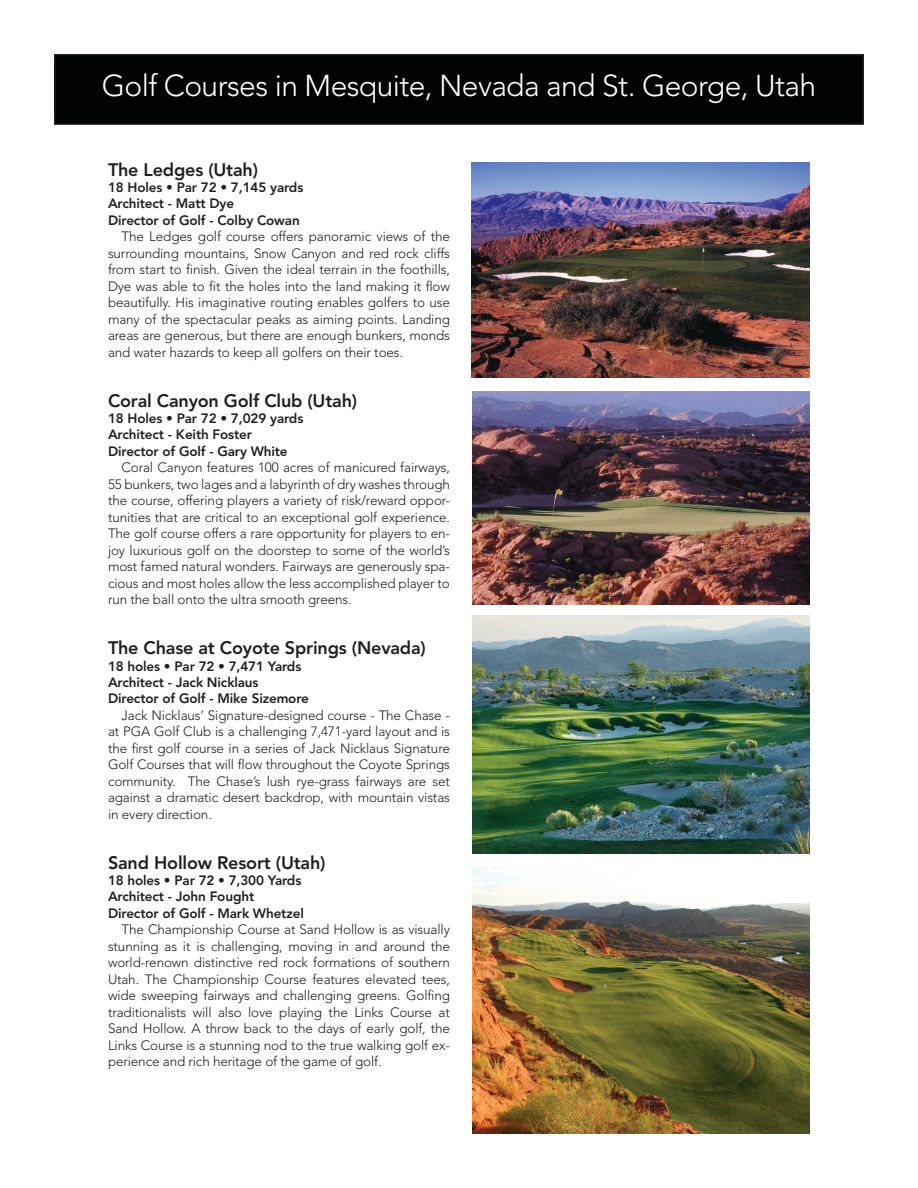
<style>
.page{position:relative;width:918px;height:1188px;background:#fff}
.page>*{position:absolute;margin:0;border:0;box-sizing:border-box;transform-origin:0 0}
.t1{font:300 30px "Avenir";letter-spacing:-.02em;color:#fff}
.t2{font:800 18px "Avenir";letter-spacing:-.01em;color:#231f20}
.t3{font:300 13.5px/16.5px "Avenir";letter-spacing:-.01em;color:#231f20;text-align:justify}
.t4{font:800 13.5px/16.5px "Avenir";letter-spacing:-.01em;color:#231f20}
</style>
<div class="page">
<div style="left:55px;top:55px;width:808px;height:69px;background:#010203"></div>
<div style="left:54px;top:54px;width:810px;height:71px;border:2px solid #231f20"></div>
<img style="left:471px;top:162px;width:339px;height:216px">
<img style="left:472px;top:392px;width:338px;height:212px">
<img style="left:472px;top:615px;width:338px;height:238px">
<img style="left:472px;top:867px;width:338px;height:267px">
<h1 class="t1" style="left:102px;top:68px;width:716px">Golf Courses in Mesquite, Nevada and St. George, Utah</h1>
<h2 class="t2" style="left:108px;top:159px;width:152px">The Ledges (Utah)</h2>
<p class="t4" style="left:108px;top:179px;width:197px">18 Holes • Par 72 • 7,145 yards<br>Architect - Matt Dye<br>Director of Golf - Colby Cowan</p>
<p class="t3" style="left:108px;top:229px;width:344px;text-indent:14px">The Ledges golf course offers panoramic views of the surrounding mountains, Snow Canyon and red rock cliffs from start to finish. Given the ideal terrain in the foothills, Dye was able to fit the holes into the land making it flow beautifully. His imaginative routing enables golfers to use many of the spectacular peaks as aiming points. Landing areas are generous, but there are enough bunkers, monds and water hazards to keep all golfers on their toes.</p>
<h2 class="t2" style="left:108px;top:390px;width:251px">Coral Canyon Golf Club (Utah)</h2>
<p class="t4" style="left:108px;top:410px;width:197px">18 Holes • Par 72 • 7,029 yards<br>Architect - Keith Foster<br>Director of Golf - Gary White</p>
<p class="t3" style="left:108px;top:460px;width:344px;text-indent:14px">Coral Canyon features 100 acres of manicured fairways, 55 bunkers, two lages and a labyrinth of dry washes through the course, offering players a variety of risk/reward oppor&shy;tunities that are critical to an exceptional golf experience.<br>The golf course offers a rare opportunity for players to en&shy;joy luxurious golf on the doorstep to some of the world’s most famed natural wonders. Fairways are generously spa&shy;cious and most holes allow the less accomplished player to run the ball onto the ultra smooth greens.</p>
<h2 class="t2" style="left:108px;top:637px;width:319px">The Chase at Coyote Springs (Nevada)</h2>
<p class="t4" style="left:108px;top:658px;width:203px">18 holes • Par 72 • 7,471 Yards<br>Architect - Jack Nicklaus<br>Director of Golf - Mike Sizemore</p>
<p class="t3" style="left:108px;top:707px;width:344px;text-indent:14px">Jack Nicklaus’ Signature-designed course - The Chase - at PGA Golf Club is a challenging 7,471-yard layout and is the first golf course in a series of Jack Nicklaus Signature Golf Courses that will flow throughout the Coyote Springs community. The Chase’s lush rye-grass fairways are set against a dramatic desert backdrop, with mountain vistas in every direction.</p>
<h2 class="t2" style="left:108px;top:852px;width:219px">Sand Hollow Resort (Utah)</h2>
<p class="t4" style="left:108px;top:872px;width:197px">18 holes • Par 72 • 7,300 Yards<br>Architect - John Fought<br>Director of Golf - Mark Whetzel</p>
<p class="t3" style="left:108px;top:922px;width:343px;text-indent:14px">The Championship Course at Sand Hollow is as visually stunning as it is challenging, moving in and around the world-renown distinctive red rock formations of southern Utah. The Championship Course features elevated tees, wide sweeping fairways and challenging greens. Golfing traditionalists will also love playing the Links Course at Sand Hollow. A throw back to the days of early golf, the Links Course is a stunning nod to the true walking golf ex&shy;perience and rich heritage of the game of golf.</p>
</div>
